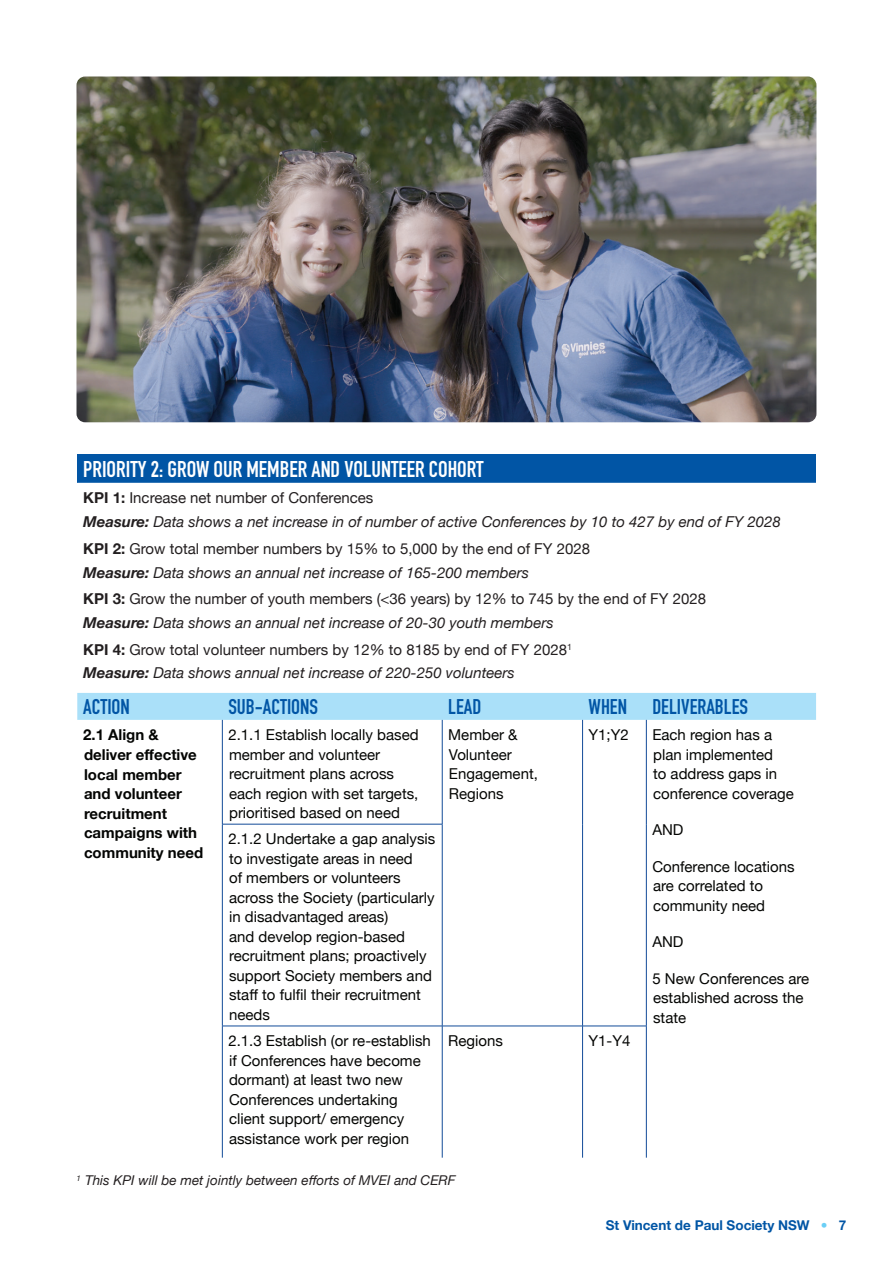
<style>
.page{position:relative;width:893px;height:1263px;background:#fff}
.page>*{position:absolute;margin:0;border:0;box-sizing:border-box;transform-origin:0 0}
.t1{font:700 22.5px "DIN Condensed";color:#fff}
.t2{font:700 21px "DIN Condensed";color:#0155a5}
.t3{font:15px/19.5px "Helvetica Neue";color:#040503}
.t4{font:15px/23.7px "Helvetica Neue";color:#231f20}
.t5{font:italic 15px/23.7px "Helvetica Neue";color:#231f20}
.t6{font:700 15px/19.5px "Helvetica Neue";color:#040503}
.t7{font:italic 13.5px "Helvetica Neue";color:#231f20}
.t8{font:700 13.5px "Helvetica Neue";color:#0155a5}
.s1{font-weight:700;font-style:normal}
.s2{font-style:normal}
.s3{font-weight:700}
.s4{font-weight:700;font-style:italic}
.s5{font-style:italic}
.s6{font-weight:500;color:#6bcff6}
</style>
<div class="page">
<div style="left:77px;top:455px;width:739px;height:28px;background:#0155a5"></div>
<div style="left:77px;top:693px;width:739px;height:27px;background:#aae0f9"></div>
<hr style="left:222px;top:824px;width:220px;height:1px;background:#124b98">
<hr style="left:222px;top:1026px;width:220px;height:1px;background:#124b98">
<hr style="left:442px;top:1026px;width:141px;height:1px;background:#124b98">
<hr style="left:583px;top:1026px;width:63px;height:1px;background:#124b98">
<hr style="left:222px;top:720px;width:1px;height:104px;background:#124b98">
<hr style="left:442px;top:720px;width:1px;height:104px;background:#124b98">
<hr style="left:582px;top:720px;width:1px;height:104px;background:#124b98">
<hr style="left:646px;top:720px;width:1px;height:104px;background:#124b98">
<hr style="left:222px;top:824px;width:1px;height:202px;background:#124b98">
<hr style="left:442px;top:824px;width:1px;height:202px;background:#124b98">
<hr style="left:582px;top:824px;width:1px;height:202px;background:#124b98">
<hr style="left:646px;top:824px;width:1px;height:202px;background:#124b98">
<hr style="left:222px;top:1026px;width:1px;height:132px;background:#124b98">
<hr style="left:442px;top:1026px;width:1px;height:132px;background:#124b98">
<hr style="left:582px;top:1026px;width:1px;height:132px;background:#124b98">
<hr style="left:646px;top:1026px;width:1px;height:132px;background:#124b98">
<img style="left:77px;top:77px;width:739px;height:345px">
<h1 class="t1" style="left:83px;top:454px;width:402px">PRIORITY 2: GROW OUR MEMBER AND VOLUNTEER COHORT</h1>
<p class="t5" style="left:83px;top:487px;width:699px"><span class="s1">KPI 1:</span> <span class="s2">Increase net number of Conferences<br></span><span class="s3">Measure:</span> Data shows a net increase in of number of active Conferences by 10 to 427 by end of FY 2028</p>
<p class="t4" style="left:83px;top:537px;width:508px"><span class="s3">KPI 2:</span> Grow total member numbers by 15% to 5,000 by the end of FY 2028<br><span class="s4">Measure:</span> <span class="s5">Data shows an annual net increase of 165-200 members</span></p>
<p class="t4" style="left:83px;top:588px;width:624px"><span class="s3">KPI 3:</span> Grow the number of youth members (&lt;36 years) by 12% to 745 by the end of FY 2028<br><span class="s4">Measure:</span> <span class="s5">Data shows an annual net increase of 20-30 youth members</span></p>
<p class="t4" style="left:83px;top:638px;width:490px"><span class="s3">KPI 4:</span> Grow total volunteer numbers by 12% to 8185 by end of FY 2028<sup>1<br></sup><span class="s4">Measure:</span> <span class="s5">Data shows annual net increase of 220-250 volunteers</span></p>
<h2 class="t2" style="left:83px;top:692px;width:48px">ACTION</h2>
<h2 class="t2" style="left:228px;top:692px;width:91px">SUB-ACTIONS</h2>
<h2 class="t2" style="left:448px;top:692px;width:35px">LEAD</h2>
<h2 class="t2" style="left:589px;top:692px;width:161px">WHEN DELIVERABLES</h2>
<p class="t6" style="left:83px;top:726px;width:121px">2.1 Align &amp; deliver effective local member and volunteer recruitment campaigns with community need</p>
<p class="t3" style="left:228px;top:726px;width:192px">2.1.1 Establish locally based member and volunteer recruitment plans across each region with set targets, prioritised based on need</p>
<p class="t3" style="left:448px;top:726px;width:91px">Member &amp;<br>Volunteer<br>Engagement,<br>Regions</p>
<p class="t3" style="left:589px;top:726px;width:42px">Y1;Y2</p>
<p class="t3" style="left:652px;top:726px;width:143px">Each region has a plan implemented<br>to address gaps in conference coverage</p>
<p class="t3" style="left:652px;top:821px;width:33px">AND</p>
<p class="t3" style="left:652px;top:857px;width:144px">Conference locations are correlated to community need</p>
<p class="t3" style="left:652px;top:933px;width:33px">AND</p>
<p class="t3" style="left:652px;top:969px;width:158px">5 New Conferences are established across the state</p>
<p class="t3" style="left:228px;top:830px;width:209px">2.1.2 Undertake a gap analysis to investigate areas in need<br>of members or volunteers across the Society (particularly in disadvantaged areas)<br>and develop region-based recruitment plans; proactively support Society members and staff to fulfil their recruitment needs</p>
<p class="t3" style="left:228px;top:1032px;width:204px">2.1.3 Establish (or re-establish if Conferences have become dormant) at least two new<br>Conferences undertaking client support/ emergency assistance work per region</p>
<p class="t3" style="left:448px;top:1032px;width:56px">Regions</p>
<p class="t3" style="left:589px;top:1032px;width:43px">Y1-Y4</p>
<p class="t7" style="left:77px;top:1171px;width:381px"><sup>1</sup> This KPI will be met jointly between efforts of MVEI and CERF</p>
<p class="t8" style="left:606px;top:1214px;width:242px">St Vincent de Paul Society NSW <span class="s6">•</span> 7</p>
</div>
